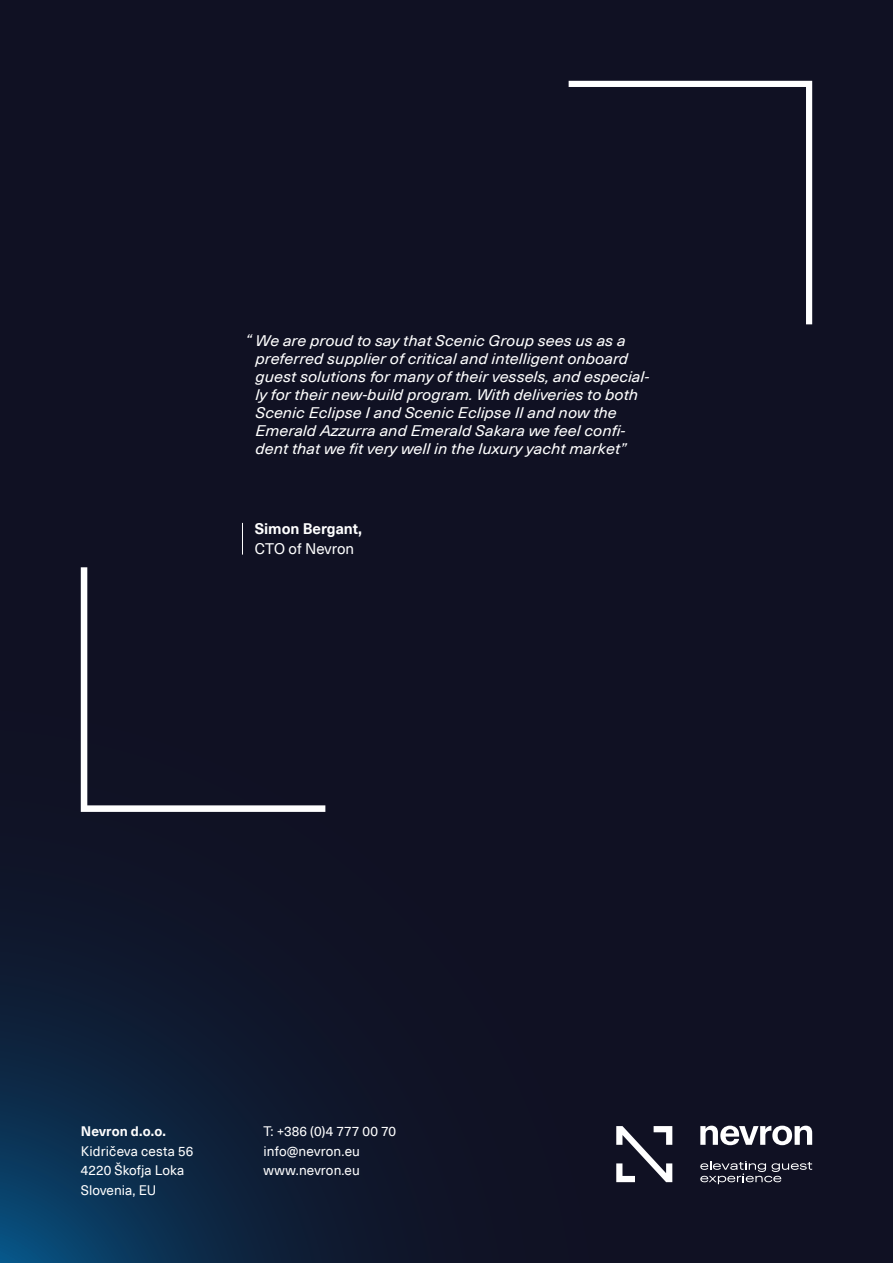
<style>
.page{position:relative;width:893px;height:1263px;background:#101123}
.page>*{position:absolute;margin:0;border:0;box-sizing:border-box;transform-origin:0 0}
.t1{font:italic 15px/18px "Neue Haas Unica Pro";color:#fff;scale:1.08 1}
.t2{font:700 15px "Neue Haas Unica Pro";letter-spacing:-.005em;color:#fff}
.t3{font:15px "Neue Haas Unica Pro";color:#fff}
.t4{font:13.5px/19.5px "Neue Haas Unica Pro";letter-spacing:.005em;color:#fff}
.t5{font:700 13.5px "Neue Haas Unica Pro";letter-spacing:.01em;color:#fff}
</style>
<div class="page">
<svg style="left:0;top:652px;width:785px;height:611px"></svg>
<svg style="left:569px;top:81px;width:243px;height:243px"></svg>
<svg style="left:81px;top:567px;width:244px;height:245px"></svg>
<hr style="left:242px;top:523px;width:1px;height:32px;background:#fff">
<svg style="left:616px;top:1126px;width:56px;height:56px"></svg>
<svg style="left:700px;top:1126px;width:112px;height:19px"></svg>
<svg style="left:700px;top:1161px;width:112px;height:23px"></svg>
<p class="t1" style="left:245px;top:330px;width:7px">“</p>
<p class="t1" style="left:255px;top:332px;width:366px">We are proud to say that Scenic Group sees us as a preferred supplier of critical and intelligent onboard guest solutions for many of their vessels, and especial&shy;ly for their new-build program. With deliveries to both Scenic Eclipse I and Scenic Eclipse II and now the Emerald Azzurra and Emerald Sakara we feel confi&shy;dent that we fit very well in the luxury yacht market”</p>
<p class="t2" style="left:255px;top:520px;width:109px">Simon Bergant,</p>
<p class="t3" style="left:255px;top:539px;width:101px">CTO of Nevron</p>
<p class="t5" style="left:81px;top:1123px;width:87px">Nevron d.o.o.</p>
<p class="t4" style="left:81px;top:1141px;width:114px">Kidričeva cesta 56<br>4220 Škofja Loka<br>Slovenia, EU</p>
<p class="t4" style="left:264px;top:1122px;width:134px">T: +386 (0)4 777 00 70 info@nevron.eu www.nevron.eu</p>
</div>
